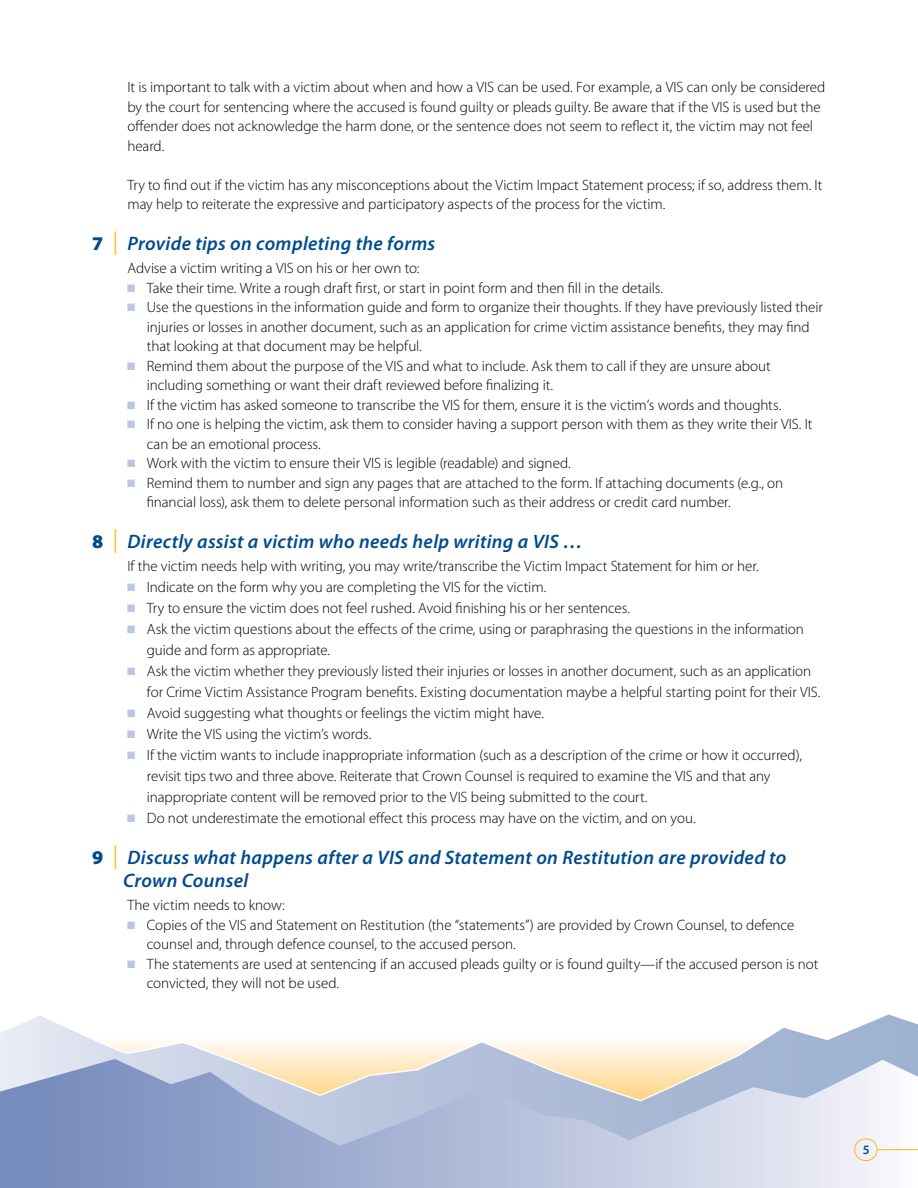
<style>
.page{position:relative;width:918px;height:1188px;background:#fff}
.page>*{position:absolute;margin:0;border:0;box-sizing:border-box;transform-origin:0 0}
.t1{font:italic 600 19.5px/23.4px "Myriad Pro";letter-spacing:.015em;color:#004b8d}
.t2{font:300 15px/19.5px "Myriad Pro";color:#000}
.t3{font:600 12.75px "Myriad Pro";color:#004b8d}
.s1{font-weight:900;font-style:normal}
.s2{font-weight:400;font-style:normal;font-size:23.55px;color:#fdb913}
</style>
<div class="page">
<svg style="left:0;top:1014px;width:918px;height:45px"></svg>
<svg style="left:0;top:1059px;width:918px;height:129px;background:#b6c0d6"></svg>
<div style="left:854px;top:1138px;width:24px;height:23px;border:1px solid #fdb913;border-radius:50%"></div>
<hr style="left:878px;top:1149px;width:40px;height:1px;background:#fdb913">
<p class="t2" style="left:127px;top:77px;width:700px">It is important to talk with a victim about when and how a VIS can be used. For example, a VIS can only be considered by the court for sentencing where the accused is found guilty or pleads guilty. Be aware that if the VIS is used but the offender does not acknowledge the harm done, or the sentence does not seem to reflect it, the victim may not feel heard.</p>
<p class="t2" style="left:127px;top:175px;width:696px">Try to find out if the victim has any misconceptions about the Victim I mpact Statement process; if so, address them. It may help to reiterate the expressive and participatory aspects of the process for the victim.</p>
<h1 class="t1" style="left:92px;top:231px;width:345px"><span class="s1">7</span> <span class="s2">|</span> Provide tips on completing the forms</h1>
<p class="t2" style="left:147px;top:258px;width:677px;text-indent:-19px">Advise a victim writing a VIS on his or her own to:<br>Take their time. Write a rough draft first, or start in point form and then fill in the details.<br>Use the questions in the information guide and form to organize their thoughts. If they have previously listed their injuries or losses in another document, such as an application for crime victim assistance benefits, they may find that looking at that document may be helpful.<br>Remind them about the purpose of the VIS and what to include. Ask them to call if they are unsure about including something or want their draft reviewed before finalizing it.<br>If the victim has asked someone to transcribe the VIS for them, ensure it is the victim’s words and thoughts.<br>If no one is helping the victim, ask them to consider having a support person with them as they write their VIS. It can be an emotional process.<br>Work with the victim to ensure their VIS is legible (readable) and signed.<br>Remind them to number and sign any pages that are attached to the form. If attaching documents (e.g., on financial loss), ask them to delete personal information such as their address or credit card number.</p>
<h1 class="t1" style="left:92px;top:529px;width:492px"><span class="s1">8</span> <span class="s2">|</span> Directly assist a victim who needs help writing a VIS …</h1>
<p class="t2" style="left:147px;top:555px;width:675px;line-height:21px;text-indent:-19px">If the victim needs help with writing, you may write/transcribe the Victim I mpact Statement for him or her.<br>I ndicate on the form why you are completing the VIS for the victim.<br>Try to ensure the victim does not feel rushed. Avoid finishing his or her sentences.<br>Ask the victim questions about the effects of the crime, using or paraphrasing the questions in the information guide and form as appropriate.<br>Ask the victim whether they previously listed their injuries or losses in another document, such as an application for Crime Victim Assistance Program benefits. Existing documentation maybe a helpful starting point for their VIS.<br>Avoid suggesting what thoughts or feelings the victim might have.<br>Write the VIS using the victim’s words.<br>If the victim wants to include inappropriate information (such as a description of the crime or how it occurred), revisit tips two and three above. Reiterate that Crown Counsel is required to examine the VIS and that any inappropriate content will be removed prior to the VIS being submitted to the court.<br>Do not underestimate the emotional effect this process may have on the victim, and on you.</p>
<h1 class="t1" style="left:123px;top:845px;width:665px;text-indent:-31px"><span class="s1">9</span> <span class="s2">|</span> Discuss what happens after a VIS and Statement on Restitution are provided to<br>Crown Counsel</h1>
<p class="t2" style="left:147px;top:895px;width:673px;text-indent:-19px">The victim needs to know:<br>Copies of the VIS and Statement on Restitution (the “statements”) are provided by Crown Counsel, to defence counsel and, through defence counsel, to the accused person.<br>The statements are used at sentencing if an accused pleads guilty or is found guilty—if the accused person is not convicted, they will not be used.</p>
<p class="t3" style="left:863px;top:1141px;width:8px">5</p>
</div>
